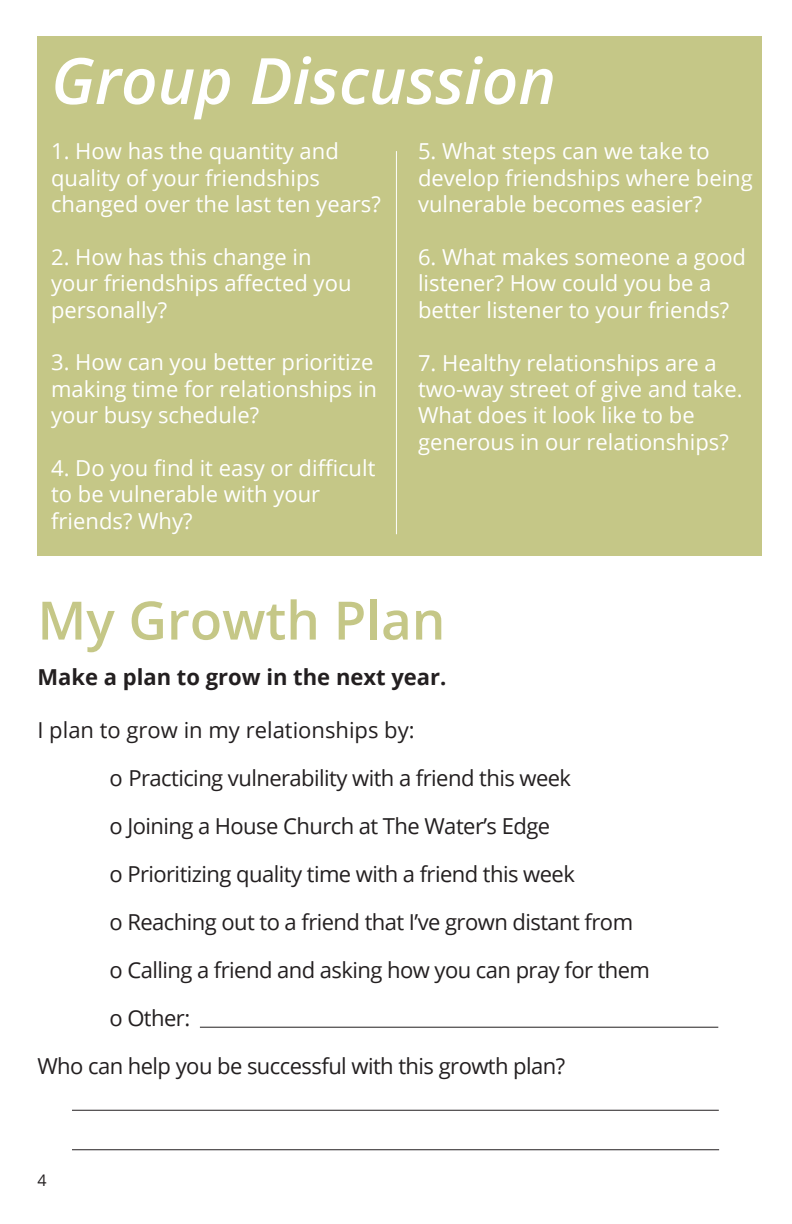
<style>
.page{position:relative;width:792px;height:1224px;background:#fff}
.page>*{position:absolute;margin:0;border:0;box-sizing:border-box;transform-origin:0 0}
.t1{font:italic 600 64px "Open Sans";color:#fff}
.t2{font:600 53px "Open Sans";color:#c5c787}
.t3{font:22px/26.4px "Open Sans";color:#fff}
.t4{font:22px "Open Sans";letter-spacing:-.025em;color:#231f20}
.t5{font:22px "Open Sans";color:#231f20}
.t6{font:700 22px "Open Sans";color:#231f20}
.t7{font:16px "Open Sans";color:#231f20}
</style>
<div class="page">
<div style="left:37px;top:36px;width:725px;height:520px;background:#c5c787"></div>
<hr style="left:396px;top:151px;width:1px;height:383px;background:#fff">
<hr style="left:200px;top:1027px;width:518px;height:1px;background:#231f20">
<hr style="left:72px;top:1110px;width:647px;height:1px;background:#231f20">
<hr style="left:72px;top:1149px;width:647px;height:1px;background:#231f20">
<h1 class="t1" style="left:51px;top:37px;width:506px">Group Discussion</h1>
<p class="t3" style="left:51px;top:138px;width:331px">1. How has the quantity and quality of your friendships changed over the last ten years?</p>
<p class="t3" style="left:51px;top:243px;width:302px">2. How has this change in your friendships affected you personally?</p>
<p class="t3" style="left:51px;top:349px;width:327px">3. How can you better prioritize making time for relationships in your busy schedule?</p>
<p class="t3" style="left:51px;top:454px;width:326px">4. Do you find it easy or difficult to be vulnerable with your friends? Why?</p>
<p class="t3" style="left:418px;top:138px;width:336px">5. What steps can we take to develop friendships where being vulnerable becomes easier?</p>
<p class="t3" style="left:418px;top:243px;width:330px">6. What makes someone a good listener? How could you be a better listener to your friends?</p>
<p class="t3" style="left:418px;top:349px;width:326px">7. Healthy relationships are a two-way street of give and take.<br>What does it look like to be generous in our relationships?</p>
<h2 class="t2" style="left:37px;top:584px;width:409px">My Growth Plan</h2>
<p class="t6" style="left:37px;top:661px;width:411px">Make a plan to grow in the next year.</p>
<p class="t5" style="left:37px;top:715px;width:379px">I plan to grow in my relationships by:</p>
<p class="t4" style="left:109px;top:763px;width:463px">o Practicing vulnerability with a friend this week</p>
<p class="t4" style="left:109px;top:811px;width:442px">o Joining a House Church at The Water’s Edge</p>
<p class="t4" style="left:109px;top:859px;width:467px">o Prioritizing quality time with a friend this week</p>
<p class="t4" style="left:109px;top:907px;width:525px">o Reaching out to a friend that I’ve grown distant from</p>
<p class="t4" style="left:109px;top:955px;width:542px">o Calling a friend and asking how you can pray for them</p>
<p class="t4" style="left:109px;top:1003px;width:82px">o Other:</p>
<p class="t4" style="left:37px;top:1051px;width:529px">Who can help you be successful with this growth plan?</p>
<p class="t7" style="left:37px;top:1169px;width:11px">4</p>
</div>
